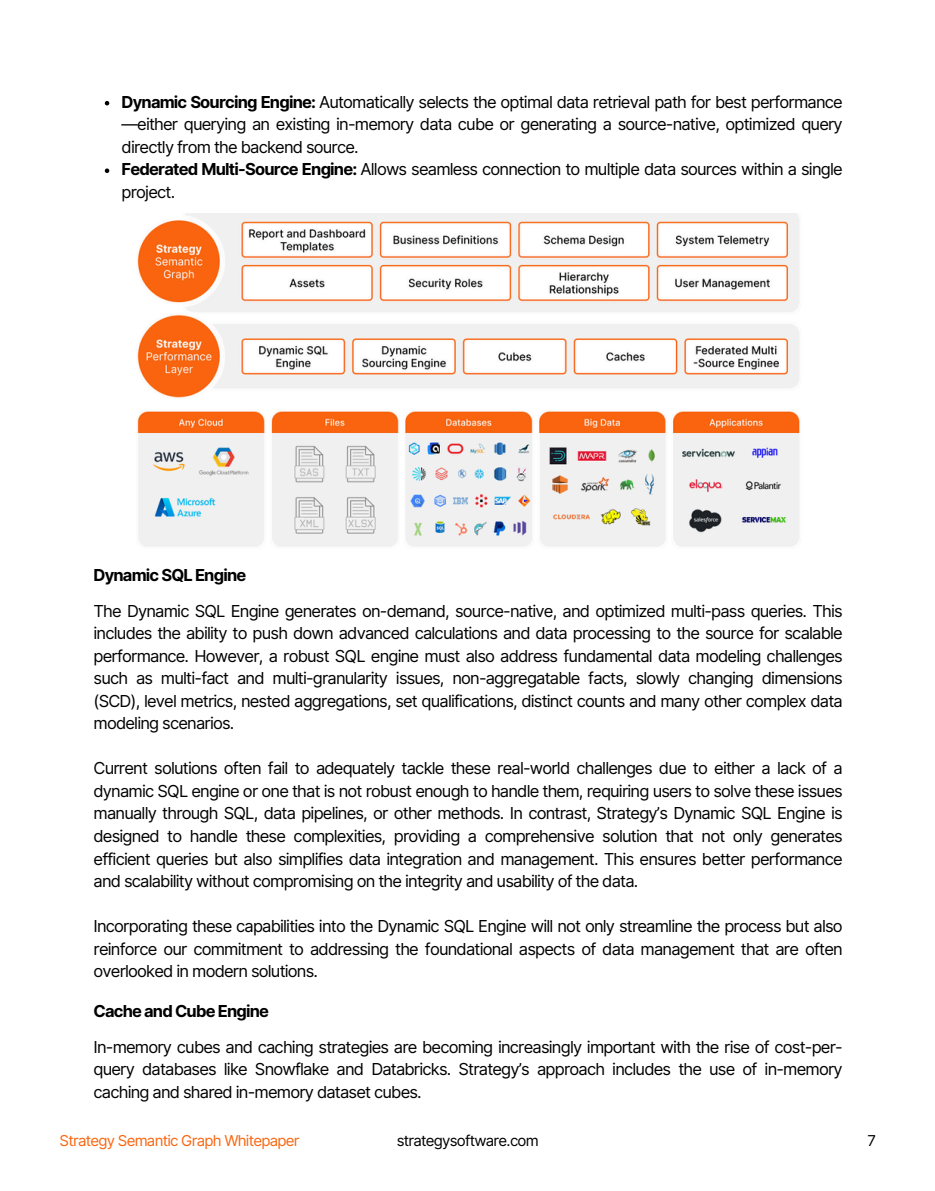
<style>
.page{position:relative;width:935px;height:1191px;background:#fff}
.page>*{position:absolute;margin:0;border:0;box-sizing:border-box;transform-origin:0 0}
.t1{font:16.5px/22.5px "Inter";letter-spacing:-.05em;color:#000;text-align:justify}
.t2{font:700 16.5px "Inter";letter-spacing:-.05em;color:#000}
.t3{font:15px "Inter";letter-spacing:-.05em;color:#fa660f}
.t4{font:15px "Inter";letter-spacing:-.05em;color:#000}
.s1{font-weight:700}
</style>
<div class="page">
<img style="left:137px;top:213px;width:663px;height:334px">
<svg style="left:105px;top:101px;width:4px;height:4px"></svg>
<svg style="left:105px;top:168px;width:4px;height:5px"></svg>
<h1 class="t1" style="left:122px;top:90px;width:723px"><span class="s1">Dynamic Sourcing Engine:</span> Automatically selects the optimal data retrieval path for best performance —either querying an existing in-memory data cube or generating a source-native, optimized query directly from the backend source.</h1>
<p class="t1" style="left:122px;top:158px;width:723px"><span class="s1">Federated Multi-Source Engine:</span> Allows seamless connection to multiple data sources within a single project.</p>
<p class="t2" style="left:94px;top:564px;width:154px">Dynamic SQL Engine</p>
<p class="t1" style="left:94px;top:599px;width:751px">The Dynamic SQL Engine generates on-demand, source-native, and optimized multi-pass queries. This includes the ability to push down advanced calculations and data processing to the source for scalable performance. However, a robust SQL engine must also address fundamental data modeling challenges such as multi-fact and multi-granularity issues, non-aggregatable facts, slowly changing dimensions (SCD), level metrics, nested aggregations, set qualifications, distinct counts and many other complex data modeling scenarios.</p>
<p class="t1" style="left:94px;top:757px;width:751px">Current solutions often fail to adequately tackle these real-world challenges due to either a lack of a dynamic SQL engine or one that is not robust enough to handle them, requiring users to solve these issues manually through SQL, data pipelines, or other methods. In contrast, Strategy’s Dynamic SQL Engine is designed to handle these complexities, providing a comprehensive solution that not only generates efficient queries but also simplifies data integration and management. This ensures better performance and scalability without compromising on the integrity and usability of the data.</p>
<h1 class="t1" style="left:94px;top:914px;width:751px">Incorporating these capabilities into the Dynamic SQL Engine will not only streamline the process but also reinforce our commitment to addressing the foundational aspects of data management that are often overlooked in modern solutions.</h1>
<p class="t2" style="left:94px;top:1000px;width:177px">Cache and Cube Engine</p>
<p class="t1" style="left:94px;top:1035px;width:751px">In-memory cubes and caching strategies are becoming increasingly important with the rise of cost-per&shy;query databases like Snowflake and Databricks. Strategy’s approach includes the use of in-memory caching and shared in-memory dataset cubes.</p>
<p class="t3" style="left:60px;top:1130px;width:242px">Strategy Semantic Graph Whitepaper</p>
<p class="t4" style="left:397px;top:1130px;width:144px">strategysoftware.com</p>
<p class="t4" style="left:867px;top:1130px;width:10px">7</p>
</div>
